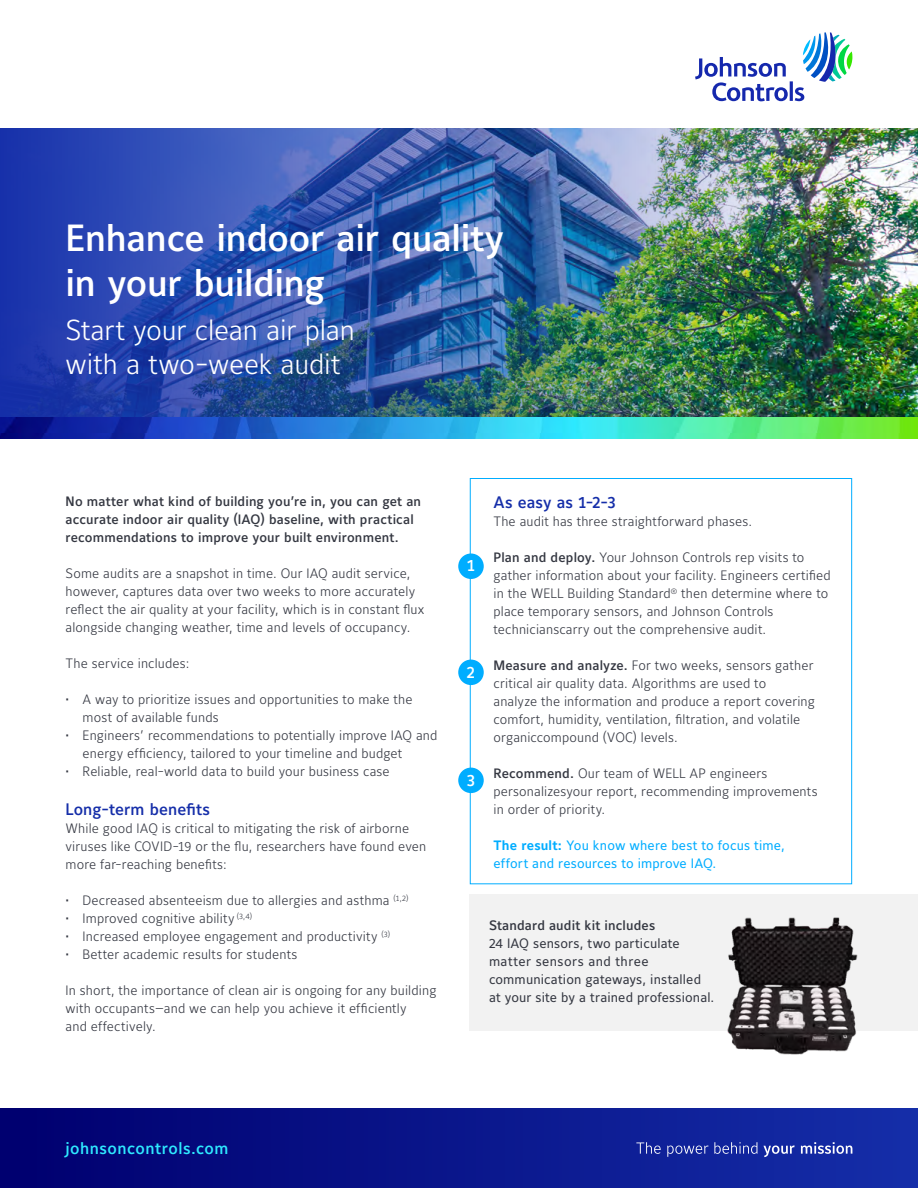
<style>
.page{position:relative;width:918px;height:1188px;background:#fff}
.page>*{position:absolute;margin:0;border:0;box-sizing:border-box;transform-origin:0 0}
.t1{font:500 37.5px/45px "Maurea Jci Lf ML";letter-spacing:-.005em;color:#fff}
.t2{font:300 28.5px/34.2px "Maurea Jci Lf ML";letter-spacing:-.005em;color:#fff}
.t3{font:500 16.5px "Maurea Jci Lf ML";letter-spacing:.005em;color:#152ea9}
.t4{font:500 16.5px "Maurea Jci Lf ML";letter-spacing:.03em;color:#2ee9ff}
.t5{font:500 16.5px "Maurea Jci Lf ML";color:#fff}
.t6{font:300 13.5px/18px "Maurea Jci Lf ML";letter-spacing:.01em;color:#343741}
.t7{font:500 13.5px/18px "Maurea Jci Lf ML";letter-spacing:.01em;color:#343741}
.t8{font:13.5px/18px "Maurea Jci Lf ML";letter-spacing:.01em;color:#343741}
.t9{font:13.5px/18px "Maurea Jci Lf ML";letter-spacing:.01em;color:#00adff}
.s1{font-weight:500}
.s2{font-weight:700}
</style>
<div class="page">
<div style="left:470px;top:894px;width:448px;height:136px;background:#f2f2f2"></div>
<img style="left:0;top:129px;width:918px;height:310px">
<img style="left:0;top:129px;width:852px;height:289px">
<div style="left:0;top:1109px;width:918px;height:79px;background:linear-gradient(to right,#00006e,#152ea9)"></div>
<svg style="left:636px;top:1142px;width:25px;height:12px"></svg>
<svg style="left:667px;top:1146px;width:41px;height:11px"></svg>
<svg style="left:714px;top:1142px;width:43px;height:12px"></svg>
<svg style="left:763px;top:1146px;width:32px;height:11px"></svg>
<svg style="left:801px;top:1142px;width:51px;height:12px"></svg>
<svg style="left:695px;top:32px;width:157px;height:69px"></svg>
<div style="left:458px;top:554px;width:26px;height:25px;background:#00adff;border-radius:50%"></div>
<div style="left:458px;top:660px;width:26px;height:25px;background:#00adff;border-radius:50%"></div>
<div style="left:458px;top:768px;width:26px;height:25px;background:#00adff;border-radius:50%"></div>
<img style="left:717px;top:917px;width:149px;height:138px">
<h1 class="t1" style="left:66px;top:216px;width:440px">Enhance indoor air quality in your building</h1>
<h2 class="t2" style="left:66px;top:312px;width:291px">Start your clean air plan with a two-week audit</h2>
<p class="t7" style="left:66px;top:493px;width:357px">No matter what kind of building you’re in, you can get an accurate indoor air quality (IAQ) baseline, with practical recommendations to improve your built environment.</p>
<p class="t6" style="left:66px;top:564px;width:360px">Some audits are a snapshot in time. Our IAQ audit service, however, captures data over two weeks to more accurately reflect the air quality at your facility, which is in constant flux alongside changing weather, time and levels of occupancy.</p>
<p class="t6" style="left:66px;top:654px;width:125px">The service includes:</p>
<p class="t6" style="left:83px;top:690px;width:332px;text-indent:-17px">• A way to prioritize issues and opportunities to make the most of available funds</p>
<p class="t6" style="left:83px;top:726px;width:356px;text-indent:-17px">• Engineers’ recommendations to potentially improve IAQ and energy efficiency, tailored to your timeline and budget</p>
<p class="t6" style="left:66px;top:762px;width:326px">• Reliable, real-world data to build your business case</p>
<p class="t3" style="left:66px;top:799px;width:146px">Long-term benefits</p>
<p class="t6" style="left:66px;top:819px;width:362px">While good IAQ is critical to mitigating the risk of airborne viruses like COVID-19 or the flu, researchers have found even more far-reaching benefits:</p>
<p class="t6" style="left:66px;top:891px;width:344px">• Decreased absenteeism due to allergies and asthma <sup>(1,2)</sup></p>
<p class="t6" style="left:66px;top:909px;width:188px">• Improved cognitive ability <sup>(3,4)</sup></p>
<p class="t6" style="left:66px;top:927px;width:326px">• Increased employee engagement and productivity <sup>(3)</sup></p>
<p class="t6" style="left:66px;top:945px;width:233px">• Better academic results for students</p>
<p class="t6" style="left:66px;top:981px;width:372px">In short, the importance of clean air is ongoing for any building with occupants—and we can help you achieve it efficiently<br>and effectively.</p>
<p class="t5" style="left:467px;top:556px;width:10px">1</p>
<p class="t5" style="left:467px;top:662px;width:10px">2</p>
<p class="t5" style="left:467px;top:770px;width:10px">3</p>
<p class="t3" style="left:494px;top:493px;width:124px">As easy as 1-2-3</p>
<p class="t6" style="left:494px;top:512px;width:260px">The audit has three straightforward phases.</p>
<p class="t6" style="left:494px;top:548px;width:339px"><span class="s1">Plan and deploy.</span> Your Johnson Controls rep visits to gather information about your facility. Engineers certified in the WELL Building Standard<sup>®</sup> then determine where to place temporary sensors, and Johnson Controls technicianscarry out the comprehensive audit.</p>
<p class="t6" style="left:494px;top:656px;width:323px"><span class="s1">Measure and analyze.</span> For two weeks, sensors gather critical air quality data. Algorithms are used to<br>analyze the information and produce a report covering comfort, humidity, ventilation, filtration, and volatile organiccompound (VOC) levels.</p>
<p class="t6" style="left:494px;top:764px;width:326px"><span class="s1">Recommend.</span> Our team of WELL AP engineers personalizesyour report, recommending improvements in order of priority.</p>
<p class="t9" style="left:494px;top:837px;width:293px"><span class="s2">The result:</span> You know where best to focus time, effort and resources to improve IAQ.</p>
<p class="t7" style="left:489px;top:917px;width:168px">Standard audit kit includes</p>
<p class="t8" style="left:489px;top:934px;width:227px">24 IAQ sensors, two particulate matter sensors and three communication gateways, installed at your site by a trained professional.</p>
<p class="t4" style="left:66px;top:1138px;width:164px">johnsoncontrols.com</p>
</div>
